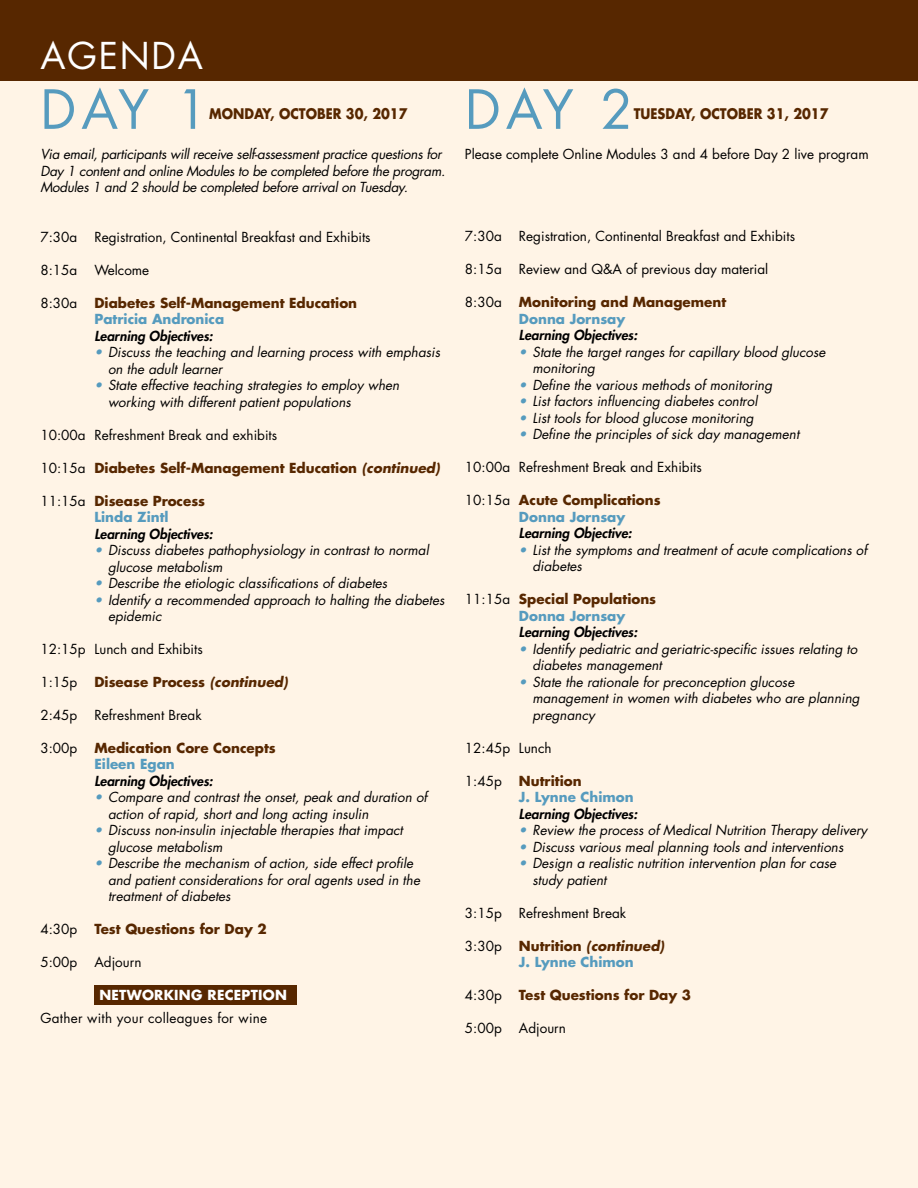
<style>
.page{position:relative;width:918px;height:1188px;background:#fff}
.page>*{position:absolute;margin:0;border:0;box-sizing:border-box;transform-origin:0 0}
.t1{font:52.5px "Futura";color:#569bbe}
.t2{font:36px "Futura";letter-spacing:.05em;color:#fff}
.t3{font:700 14.25px "Futura";color:#572700;scale:.9 1}
.t4{font:italic 13.5px/16.5px "Futura";color:#000}
.t5{font:13.5px "Futura";color:#000}
.t6{font:700 13.5px/16.5px "Futura";color:#572700}
.t7{font:italic 13.5px/16.5px "Futura";letter-spacing:-.02em;color:#000}
.t8{font:italic 800 13.5px "Futura";color:#000}
.t9{font:700 13.5px/16.5px "Futura";color:#569bbe}
.t10{font:13.5px "Futura";letter-spacing:.02em;color:#000}
.t11{font:700 13.5px "Futura";letter-spacing:.02em;color:#fff}
.s1{color:#569bbe}
.s2{font-weight:400;color:#000}
.s3{font-style:italic}
.s4{color:#572700}
.s5{font-style:italic;color:#572700}
</style>
<div class="page">
<div style="left:0;top:81px;width:918px;height:1107px;background:#fff4e6"></div>
<div style="left:0;top:0;width:918px;height:81px;background:#572700"></div>
<div style="left:94px;top:985px;width:203px;height:20px;background:#572700"></div>
<h2 class="t2" style="left:40px;top:31px;width:164px">Agenda</h2>
<h1 class="t1" style="left:40px;top:73px;width:169px">Day 1</h1>
<p class="t3" style="left:209px;top:104px;width:222px">Monday, October 30, 2017</p>
<p class="t7" style="left:40px;top:146px;width:406px">Via email, participants will receive self-assessment practice questions for<br>Day 1 content and online Modules to be completed before the program.<br>Modules 1 and 2 should be completed before arrival on Tuesday.</p>
<p class="t5" style="left:40px;top:227px;width:332px">7:30a Registration, Continental Breakfast and Exhibits</p>
<p class="t5" style="left:40px;top:260px;width:38px">8:15a</p>
<p class="t5" style="left:94px;top:260px;width:56px">Welcome</p>
<p class="t5" style="left:40px;top:293px;width:38px">8:30a</p>
<p class="t6" style="left:94px;top:294px;width:264px">Diabetes Self-Management Education</p>
<p class="t9" style="left:94px;top:310px;width:131px">Patricia Andronica</p>
<p class="t8" style="left:94px;top:327px;width:120px">Learning Objectives:</p>
<p class="t4" style="left:108px;top:344px;width:334px;text-indent:-14px"><span class="s1">•</span> Discuss the teaching and learning process with emphasis on the adult learner</p>
<p class="t4" style="left:108px;top:377px;width:293px;text-indent:-14px"><span class="s1">•</span> State effective teaching strategies to employ when working with different patient populations</p>
<p class="t5" style="left:40px;top:425px;width:238px">10:00a Refreshment Break and exhibits</p>
<p class="t6" style="left:40px;top:459px;width:401px"><span class="s2">10:15a</span> Diabetes Self-Management Education <span class="s3">(continued)</span></p>
<p class="t6" style="left:94px;top:492px;width:112px;text-indent:-54px"><span class="s2">11:15a</span> Disease Process<br><span class="s1">Linda Zintl</span></p>
<p class="t8" style="left:94px;top:525px;width:120px">Learning Objectives:</p>
<p class="t4" style="left:108px;top:542px;width:322px;text-indent:-14px"><span class="s1">•</span> Discuss diabetes pathophysiology in contrast to normal glucose metabolism</p>
<p class="t4" style="left:94px;top:575px;width:294px"><span class="s1">•</span> Describe the etiologic classifications of diabetes</p>
<p class="t4" style="left:108px;top:591px;width:338px;text-indent:-14px"><span class="s1">•</span> Identify a recommended approach to halting the diabetes epidemic</p>
<p class="t5" style="left:40px;top:640px;width:164px">12:15p Lunch and Exhibits</p>
<p class="t5" style="left:40px;top:673px;width:38px">1:15p</p>
<p class="t6" style="left:94px;top:673px;width:195px">Disease Process <span class="s3">(continued)</span></p>
<p class="t5" style="left:40px;top:706px;width:163px">2:45p Refreshment Break</p>
<p class="t5" style="left:40px;top:739px;width:38px">3:00p</p>
<p class="t6" style="left:94px;top:739px;width:183px">Medication Core Concepts</p>
<p class="t9" style="left:94px;top:756px;width:82px">Eileen Egan</p>
<p class="t8" style="left:94px;top:772px;width:120px">Learning Objectives:</p>
<p class="t4" style="left:108px;top:789px;width:321px;text-indent:-14px"><span class="s1">•</span> Compare and contrast the onset, peak and duration of action of rapid, short and long acting insulin</p>
<p class="t4" style="left:108px;top:822px;width:296px;text-indent:-14px"><span class="s1">•</span> Discuss non-insulin injectable therapies that impact glucose metabolism</p>
<p class="t4" style="left:108px;top:855px;width:314px;text-indent:-14px"><span class="s1">•</span> Describe the mechanism of action, side effect profile and patient considerations for oral agents used in the treatment of diabetes</p>
<p class="t5" style="left:40px;top:920px;width:38px">4:30p</p>
<p class="t6" style="left:94px;top:921px;width:174px">Test Questions for Day 2</p>
<p class="t5" style="left:40px;top:953px;width:103px">5:00p Adjourn</p>
<p class="t11" style="left:99px;top:986px;width:189px">Networking Rec eption</p>
<p class="t10" style="left:40px;top:1009px;width:228px">Gather with your colleagues for wine</p>
<h1 class="t1" style="left:465px;top:73px;width:169px">Day 2</h1>
<p class="t3" style="left:634px;top:104px;width:218px">Tuesday, October 31, 2017</p>
<p class="t5" style="left:465px;top:145px;width:405px">Please complete Online Modules 3 and 4 before Day 2 live program</p>
<p class="t5" style="left:465px;top:227px;width:332px">7:30a Registration, Continental Breakfast and Exhibits</p>
<p class="t5" style="left:465px;top:260px;width:305px">8:15a Review and Q&amp;A of previous day material</p>
<p class="t5" style="left:465px;top:293px;width:38px">8:30a</p>
<p class="t6" style="left:519px;top:294px;width:209px">Monitoring and Management</p>
<p class="t9" style="left:519px;top:310px;width:108px">Donna Jornsay</p>
<p class="t8" style="left:519px;top:326px;width:120px">Learning Objectives:</p>
<p class="t4" style="left:532px;top:344px;width:295px;text-indent:-14px"><span class="s1">•</span> State the target ranges for capillary blood glucose monitoring</p>
<p class="t4" style="left:519px;top:377px;width:255px"><span class="s1">•</span> Define the various methods of monitoring</p>
<p class="t4" style="left:519px;top:393px;width:240px"><span class="s1">•</span> List factors influencing diabetes control</p>
<p class="t4" style="left:519px;top:409px;width:236px"><span class="s1">•</span> List tools for blood glucose monitoring</p>
<p class="t4" style="left:519px;top:426px;width:282px"><span class="s1">•</span> Define the principles of sick day management</p>
<p class="t5" style="left:465px;top:458px;width:238px">10:00a Refreshment Break and Exhibits</p>
<p class="t6" style="left:519px;top:492px;width:143px;text-indent:-54px"><span class="s2">10:15a</span> Acute Complications<br><span class="s1">Donna Jornsay</span></p>
<p class="t8" style="left:519px;top:524px;width:114px">Learning Objective:</p>
<p class="t4" style="left:532px;top:541px;width:336px;text-indent:-14px"><span class="s1">•</span> List the symptoms and treatment of acute complications of diabetes</p>
<p class="t6" style="left:519px;top:591px;width:139px;text-indent:-54px"><span class="s2">11:15a</span> Special Populations<br><span class="s1">Donna Jornsay</span></p>
<p class="t8" style="left:519px;top:623px;width:120px">Learning Objectives:</p>
<p class="t4" style="left:532px;top:640px;width:326px;text-indent:-14px"><span class="s1">•</span> Identify pediatric and geriatric-specific issues relating to diabetes management</p>
<p class="t4" style="left:532px;top:673px;width:329px;text-indent:-14px"><span class="s1">•</span> State the rationale for preconception glucose management in women with diabetes who are planning pregnancy</p>
<p class="t5" style="left:465px;top:739px;width:88px">12:45p Lunch</p>
<p class="t5" style="left:465px;top:772px;width:38px">1:45p</p>
<p class="t6" style="left:519px;top:772px;width:64px">Nutrition</p>
<p class="t9" style="left:519px;top:789px;width:116px">J. Lynne Chimon</p>
<p class="t8" style="left:519px;top:805px;width:120px">Learning Objectives:</p>
<p class="t4" style="left:519px;top:822px;width:350px"><span class="s1">•</span> Review the process of Medical Nutrition Therapy delivery</p>
<p class="t4" style="left:519px;top:838px;width:326px"><span class="s1">•</span> Discuss various meal planning tools and interventions</p>
<p class="t4" style="left:532px;top:855px;width:305px;text-indent:-14px"><span class="s1">•</span> Design a realistic nutrition intervention plan for case study patient</p>
<p class="t5" style="left:465px;top:904px;width:163px">3:15p Refreshment Break</p>
<p class="t5" style="left:465px;top:937px;width:38px">3:30p</p>
<p class="t9" style="left:519px;top:937px;width:147px"><span class="s4">Nutrition</span> <span class="s5">(continued)<br></span>J. Lynne Chimon</p>
<p class="t5" style="left:465px;top:986px;width:38px">4:30p</p>
<p class="t6" style="left:519px;top:987px;width:174px">Test Questions for Day 3</p>
<p class="t5" style="left:465px;top:1019px;width:103px">5:00p Adjourn</p>
</div>
